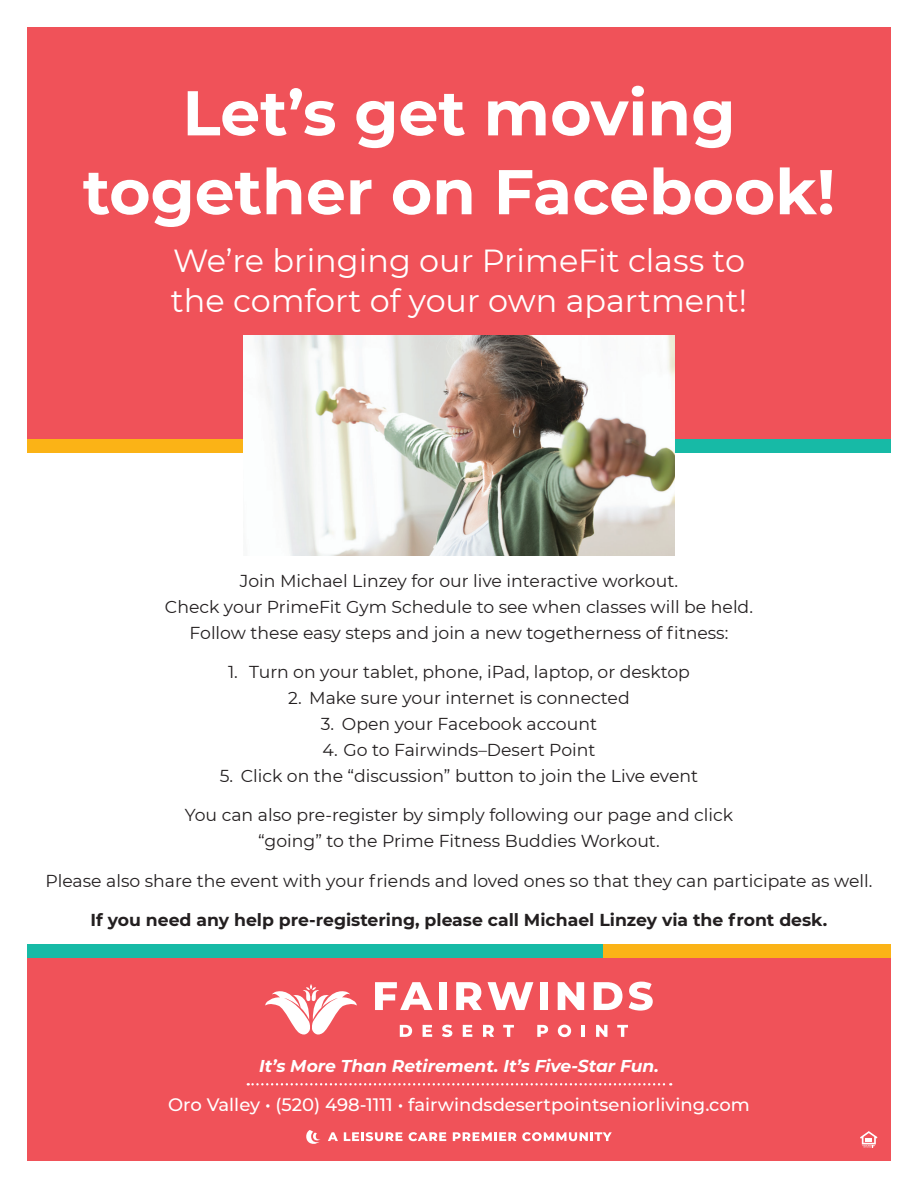
<style>
.page{position:relative;width:918px;height:1188px;background:#fff}
.page>*{position:absolute;margin:0;border:0;box-sizing:border-box;transform-origin:0 0}
.t1{font:700 63.15px/78.9px "Montserrat";color:#fff;text-align:center}
.t2{font:31.95px/39.9px "Montserrat";color:#fff}
.t3{font:500 18px "Montserrat";color:#fff}
.t4{font:17.25px/26px "Montserrat";color:#231f20;text-align:center}
.t5{font:700 17.25px "Montserrat";color:#231f20}
.t6{font:italic 700 17.1px "Montserrat";color:#fff}
</style>
<div class="page">
<div style="left:27px;top:951px;width:864px;height:210px;background:#f05259"></div>
<div style="left:27px;top:27px;width:864px;height:419px;background:#f05259"></div>
<svg style="left:860px;top:1131px;width:18px;height:17px"></svg>
<div style="left:27px;top:944px;width:576px;height:13px;background:#17baa6"></div>
<div style="left:603px;top:944px;width:288px;height:13px;background:#fbb316"></div>
<div style="left:315px;top:439px;width:576px;height:13px;background:#17baa6"></div>
<div style="left:27px;top:439px;width:288px;height:13px;background:#fbb316"></div>
<img style="left:243px;top:336px;width:432px;height:220px">
<svg style="left:248px;top:1083px;width:423px;height:3px"></svg>
<svg style="left:328px;top:1132px;width:10px;height:9px"></svg>
<svg style="left:344px;top:1132px;width:59px;height:9px"></svg>
<svg style="left:409px;top:1132px;width:37px;height:9px"></svg>
<svg style="left:453px;top:1132px;width:63px;height:9px"></svg>
<svg style="left:522px;top:1132px;width:90px;height:9px"></svg>
<svg style="left:306px;top:1130px;width:14px;height:14px"></svg>
<svg style="left:375px;top:982px;width:58px;height:28px"></svg>
<div style="left:439px;top:982px;width:8px;height:28px;background:#fff"></div>
<svg style="left:456px;top:982px;width:26px;height:28px"></svg>
<svg style="left:488px;top:982px;width:45px;height:28px"></svg>
<div style="left:540px;top:982px;width:8px;height:28px;background:#fff"></div>
<svg style="left:558px;top:982px;width:26px;height:28px"></svg>
<svg style="left:594px;top:982px;width:28px;height:28px"></svg>
<svg style="left:629px;top:982px;width:24px;height:29px"></svg>
<svg style="left:400px;top:1025px;width:12px;height:12px"></svg>
<svg style="left:423px;top:1025px;width:9px;height:12px"></svg>
<svg style="left:442px;top:1025px;width:10px;height:12px"></svg>
<svg style="left:463px;top:1025px;width:9px;height:12px"></svg>
<svg style="left:483px;top:1025px;width:11px;height:12px"></svg>
<svg style="left:503px;top:1025px;width:11px;height:12px"></svg>
<svg style="left:537px;top:1025px;width:11px;height:12px"></svg>
<svg style="left:558px;top:1025px;width:13px;height:12px"></svg>
<svg style="left:582px;top:1025px;width:3px;height:12px"></svg>
<svg style="left:596px;top:1025px;width:11px;height:12px"></svg>
<svg style="left:617px;top:1025px;width:11px;height:12px"></svg>
<svg style="left:265px;top:984px;width:92px;height:51px"></svg>
<h1 class="t1" style="left:83px;top:70px;width:754px">Let’s get moving together on Facebook!</h1>
<h2 class="t2" style="left:171px;top:240px;width:578px">We’re bringing our PrimeFit class to the comfort of your own apartment!</h2>
<p class="t4" style="left:165px;top:567px;width:590px">Join Michael Linzey for our live interactive workout.<br>Check your PrimeFit Gym Schedule to see when classes will be held.<br>Follow these easy steps and join a new togetherness of fitness:</p>
<p class="t4" style="left:228px;top:658px;width:463px">1. Turn on your tablet, phone, iPad, laptop, or desktop</p>
<p class="t4" style="left:288px;top:684px;width:343px">2. Make sure your internet is connected</p>
<p class="t4" style="left:321px;top:710px;width:278px">3. Open your Facebook account</p>
<p class="t4" style="left:322px;top:736px;width:275px">4. Go to Fairwinds–Desert Point</p>
<p class="t4" style="left:220px;top:762px;width:480px">5. Click on the “discussion” button to join the Live event</p>
<p class="t4" style="left:185px;top:802px;width:550px">You can also pre-register by simply following our page and click “going” to the Prime Fitness Buddies Workout.</p>
<p class="t4" style="left:45px;top:867px;width:829px">Please also share the event with your friends and loved ones so that they can participate as well.</p>
<p class="t5" style="left:91px;top:908px;width:738px">If you need any help pre-registering, please call Michael Linzey via the front desk.</p>
<p class="t6" style="left:259px;top:1054px;width:401px">It’s More Than Retirement. It’s Five-Star Fun.</p>
<p class="t3" style="left:168px;top:1092px;width:583px">Oro Valley • (520) 498-1111 • fairwindsdesertpointseniorliving.com</p>
</div>
